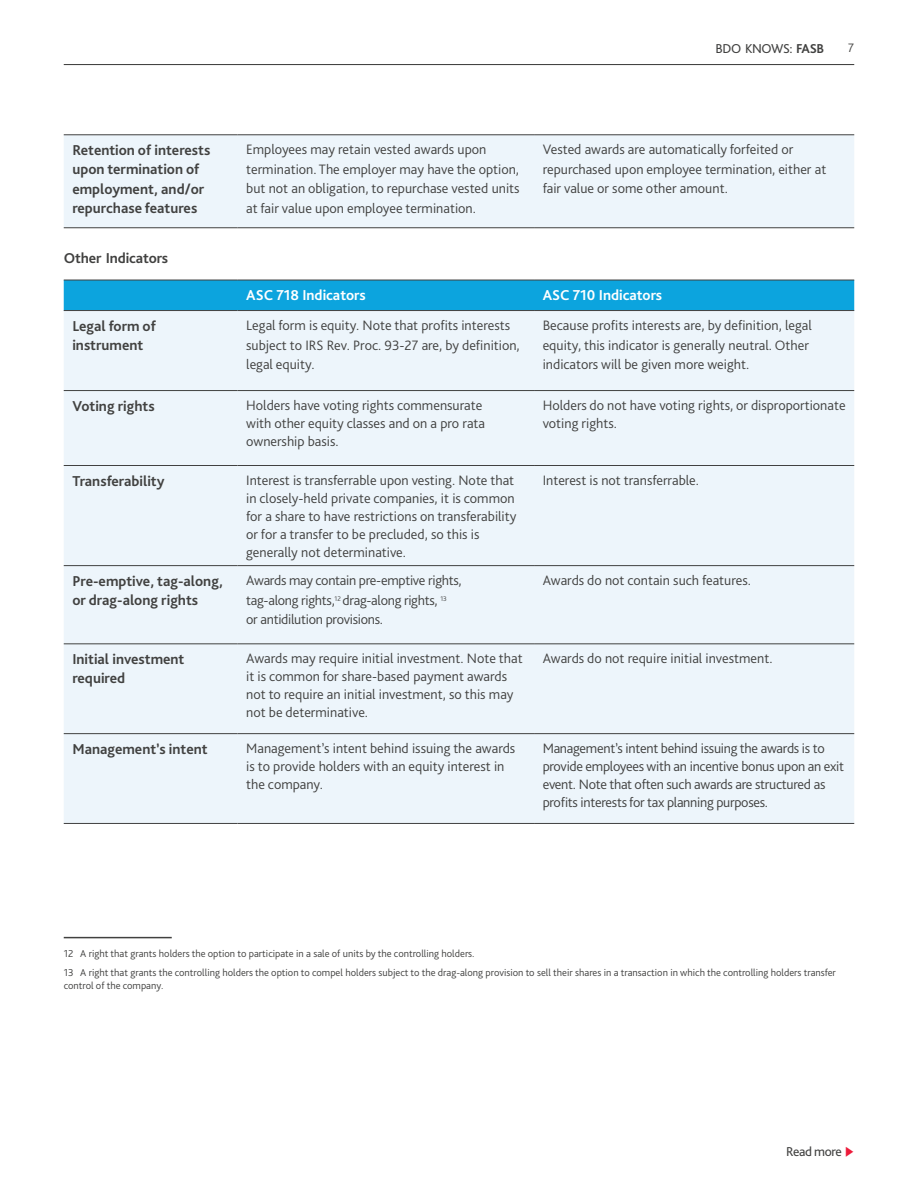
<style>
.page{position:relative;width:918px;height:1188px;background:#fff}
.page>*{position:absolute;margin:0;border:0;box-sizing:border-box;transform-origin:0 0}
.Body_copy{font:700 15px/19.5px "Bliss Pro";color:#414140}
.Body_copy-2{font:700 15px "Bliss Pro";color:#fff}
.Subheading_1{font:700 15px "Bliss Pro";letter-spacing:-.005em;color:#414140}
.Body_copy-3{font:300 14.25px/18px "Bliss Pro";color:#414140}
.Body_copy-4{font:300 14.25px/18px "Bliss Pro";letter-spacing:-.02em;color:#414140}
.t1{font:13.5px "Bliss Pro";letter-spacing:-.03em;color:#414140}
.t2{font:300 12.75px "Bliss Pro";color:#414140}
.FRL_footnote{font:300 10.5px/12.6px "Bliss Pro";color:#414140}
.s1{font-weight:700}
.s2{color:#ed1a3a}
</style>
<div class="page">
<hr style="left:64px;top:64px;width:790px;height:1px;background:#414140">
<div style="left:64px;top:135px;width:790px;height:92px;background:#edf5fb"></div>
<hr style="left:64px;top:134px;width:174px;height:1px;background:#414140">
<hr style="left:238px;top:134px;width:296px;height:1px;background:#414140">
<hr style="left:534px;top:134px;width:320px;height:1px;background:#414140">
<hr style="left:64px;top:227px;width:174px;height:1px;background:#414140">
<hr style="left:238px;top:227px;width:296px;height:1px;background:#414140">
<hr style="left:534px;top:227px;width:320px;height:1px;background:#414140">
<div style="left:64px;top:281px;width:790px;height:29px;background:#0ca4de"></div>
<div style="left:64px;top:311px;width:790px;height:512px;background:#edf5fb"></div>
<hr style="left:64px;top:280px;width:174px;height:1px;background:#414140">
<hr style="left:238px;top:280px;width:296px;height:1px;background:#414140">
<hr style="left:534px;top:280px;width:320px;height:1px;background:#414140">
<hr style="left:64px;top:310px;width:174px;height:1px;background:#414140">
<hr style="left:238px;top:310px;width:296px;height:1px;background:#414140">
<hr style="left:534px;top:310px;width:320px;height:1px;background:#414140">
<hr style="left:64px;top:390px;width:174px;height:1px;background:#414140">
<hr style="left:238px;top:390px;width:296px;height:1px;background:#414140">
<hr style="left:534px;top:390px;width:320px;height:1px;background:#414140">
<hr style="left:64px;top:465px;width:174px;height:1px;background:#414140">
<hr style="left:238px;top:465px;width:296px;height:1px;background:#414140">
<hr style="left:534px;top:465px;width:320px;height:1px;background:#414140">
<hr style="left:64px;top:565px;width:174px;height:1px;background:#414140">
<hr style="left:238px;top:565px;width:296px;height:1px;background:#414140">
<hr style="left:534px;top:565px;width:320px;height:1px;background:#414140">
<hr style="left:64px;top:643px;width:174px;height:1px;background:#414140">
<hr style="left:238px;top:643px;width:296px;height:1px;background:#414140">
<hr style="left:534px;top:643px;width:320px;height:1px;background:#414140">
<hr style="left:64px;top:733px;width:174px;height:1px;background:#414140">
<hr style="left:238px;top:733px;width:296px;height:1px;background:#414140">
<hr style="left:534px;top:733px;width:320px;height:1px;background:#414140">
<hr style="left:64px;top:823px;width:174px;height:1px;background:#414140">
<hr style="left:238px;top:823px;width:296px;height:1px;background:#414140">
<hr style="left:534px;top:823px;width:320px;height:1px;background:#414140">
<hr style="left:64px;top:937px;width:108px;height:1px;background:#414140">
<p class="t1" style="left:716px;top:40px;width:110px">BDO KNOWS: <span class="s1">FASB</span></p>
<p class="t2" style="left:848px;top:40px;width:7px">7</p>
<p class="Body_copy" style="left:72px;top:140px;width:139px">Retention of interests upon termination of employment, and/or repurchase features</p>
<p class="Body_copy-3" style="left:246px;top:139px;width:275px;line-height:19.5px">Employees may retain vested awards upon termination. The employer may have the option, but not an obligation, to repurchase vested units at fair value upon employee termination.</p>
<p class="Body_copy-3" style="left:543px;top:139px;width:285px;line-height:19.5px">Vested awards are automatically forfeited or repurchased upon employee termination, either at fair value or some other amount.</p>
<p class="Subheading_1" style="left:64px;top:249px;width:106px">Other Indicators</p>
<p class="Body_copy-2" style="left:246px;top:286px;width:121px">ASC 718 Indicators</p>
<p class="Body_copy-2" style="left:543px;top:286px;width:121px">ASC 710 Indicators</p>
<p class="Body_copy" style="left:72px;top:315px;width:85px">Legal form of instrument</p>
<p class="Body_copy-3" style="left:246px;top:315px;width:275px;line-height:19.5px">Legal form is equity. Note that profits interests subject to IRS Rev. Proc. 93-27 are, by definition, legal equity.</p>
<p class="Body_copy-3" style="left:543px;top:315px;width:271px;line-height:19.5px">Because profits interests are, by definition, legal equity, this indicator is generally neutral. Other indicators will be given more weight.</p>
<p class="Body_copy" style="left:72px;top:395px;width:84px">Voting rights</p>
<p class="Body_copy-3" style="left:246px;top:396px;width:240px">Holders have voting rights commensurate with other equity classes and on a pro rata ownership basis.</p>
<p class="Body_copy-3" style="left:543px;top:396px;width:304px">Holders do not have voting rights, or disproportionate voting rights.</p>
<p class="Body_copy" style="left:72px;top:470px;width:94px">Transferability</p>
<p class="Body_copy-3" style="left:246px;top:471px;width:272px">Interest is transferrable upon vesting. Note that in closely-held private companies, it is common for a share to have restrictions on transferability or for a transfer to be precluded, so this is generally not determinative.</p>
<p class="Body_copy-3" style="left:543px;top:471px;width:158px">Interest is not transferrable.</p>
<p class="Body_copy" style="left:72px;top:571px;width:152px">Pre-emptive, tag-along, or drag-along rights</p>
<p class="Body_copy-4" style="left:246px;top:570px;width:217px;line-height:19.5px">Awards may contain pre-emptive rights, tag-along rights,<sup>12</sup> drag-along rights, <sup>13 </sup>or antidilution provisions.</p>
<p class="Body_copy-3" style="left:543px;top:571px;width:210px">Awards do not contain such features.</p>
<p class="Body_copy" style="left:72px;top:649px;width:114px">Initial investment required</p>
<p class="Body_copy-3" style="left:246px;top:649px;width:278px">Awards may require initial investment. Note that it is common for share-based payment awards not to require an initial investment, so this may not be determinative.</p>
<p class="Body_copy-3" style="left:543px;top:649px;width:231px">Awards do not require initial investment.</p>
<p class="Body_copy" style="left:72px;top:739px;width:137px">Management’s intent</p>
<p class="Body_copy-3" style="left:246px;top:739px;width:271px">Management’s intent behind issuing the awards is to provide holders with an equity interest in the company.</p>
<p class="Body_copy-4" style="left:543px;top:739px;width:303px">Management’s intent behind issuing the awards is to provide employees with an incentive bonus upon an exit event. Note that often such awards are structured as profits interests for tax planning purposes.</p>
<p class="FRL_footnote" style="left:64px;top:947px;width:412px">12 A right that grants holders the option to participate in a sale of units by the controlling holders.</p>
<p class="FRL_footnote" style="left:64px;top:966px;width:774px">13 A right that grants the controlling holders the option to compel holders subject to the drag-along provision to sell their shares in a transaction in which the controlling holders transfer control of the company.</p>
<p class="t1" style="left:786px;top:1143px;width:69px">Read more <span class="s2">◆</span></p>
</div>
